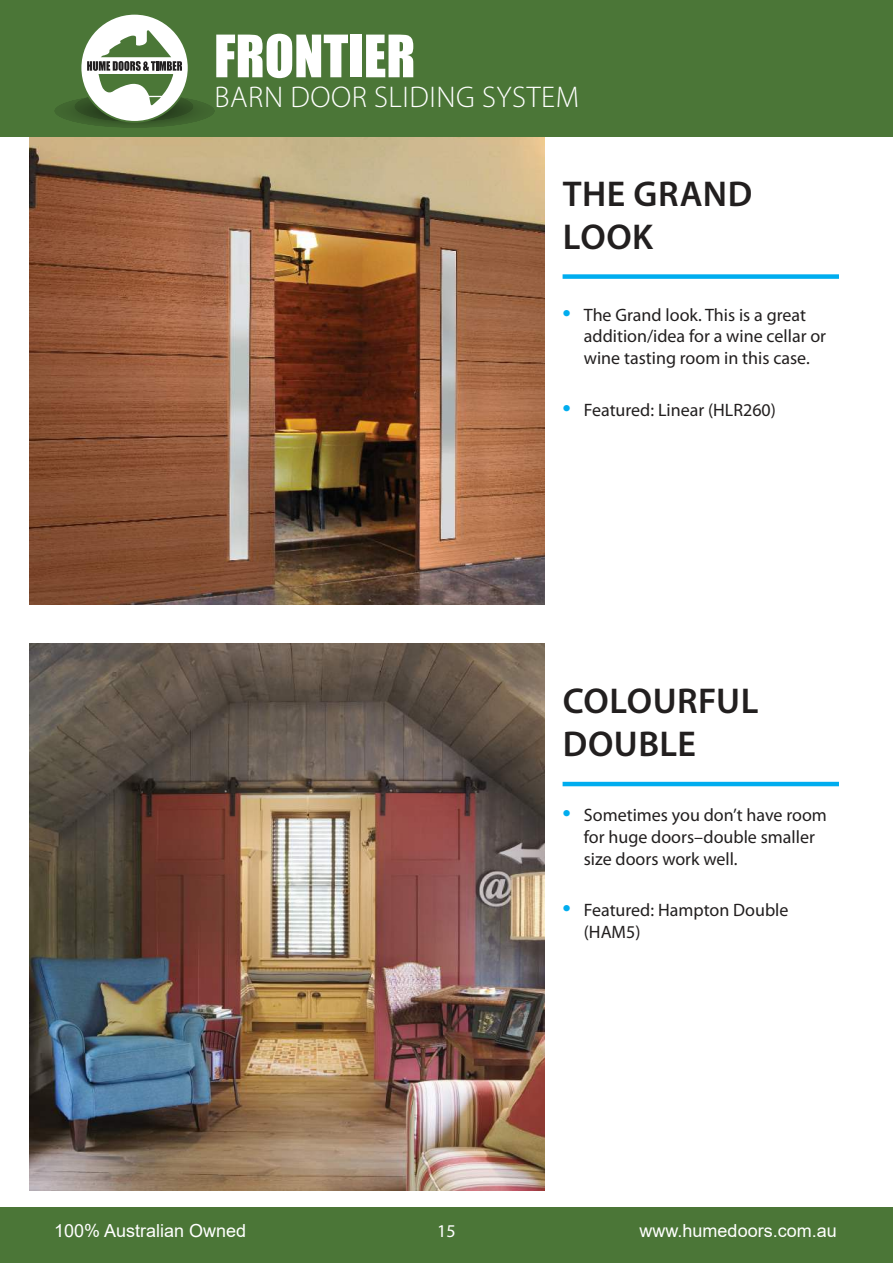
<style>
.page{position:relative;width:893px;height:1263px;background:#fff}
.page>*{position:absolute;margin:0;border:0;box-sizing:border-box;transform-origin:0 0}
.t1{font:54px "Impact";color:#fff}
.t2{font:600 36px/43.2px "Myriad Pro";letter-spacing:.015em;color:#221f1f}
.t3{font:300 30px "Myriad Pro";letter-spacing:.02em;color:#fff}
.t4{font:18px/21.6px "Myriad Pro";color:#221f1f}
.t5{font:18px "Arial";color:#fff}
.t6{font:18px "Myriad Pro";color:#fff}
.s1{font-size:30px;color:#00adef}
</style>
<div class="page">
<div style="left:0;top:1208px;width:893px;height:55px;background:#4b7637"></div>
<div style="left:563px;top:274px;width:276px;height:5px;background:#00adef"></div>
<hr style="left:563px;top:782px;width:276px;height:4px;background:#00adef">
<img style="left:30px;top:643px;width:514px;height:548px">
<img style="left:30px;top:136px;width:514px;height:469px">
<div style="left:0;top:0;width:893px;height:136px;background:#4b7637"></div>
<img style="left:74px;top:97px;width:95px;height:25px">
<div style="left:81px;top:14px;width:108px;height:108px;background:#fff;border-radius:50%"></div>
<div style="left:80px;top:13px;width:110px;height:110px;border:2px solid #4b7737;border-radius:50%"></div>
<svg style="left:87px;top:30px;width:95px;height:76px"></svg>
<h1 class="t1" style="left:214px;top:27px;width:203px">FRONTIER</h1>
<h3 class="t3" style="left:214px;top:85px;width:366px">BARN DOOR SLIDING SYSTEM</h3>
<h2 class="t2" style="left:563px;top:172px;width:191px">THE GRAND<br>LOOK</h2>
<p class="t4" style="left:584px;top:305px;width:244px;text-indent:-21px"><span class="s1">•</span> The Grand look. This is a great addition/idea for a wine cellar or wine tasting room in this case.</p>
<p class="t4" style="left:563px;top:400px;width:215px"><span class="s1">•</span> Featured: Linear (HLR260)</p>
<h2 class="t2" style="left:563px;top:679px;width:197px">COLOURFUL<br>DOUBLE</h2>
<p class="t4" style="left:584px;top:806px;width:245px;text-indent:-21px"><span class="s1">•</span> Sometimes you don’t have room for huge doors–double smaller size doors work well.</p>
<p class="t4" style="left:584px;top:901px;width:206px;text-indent:-21px"><span class="s1">•</span> Featured: Hampton Double (HAM5)</p>
<p class="t5" style="left:54px;top:1223px;width:194px">100% Australian Owned</p>
<p class="t5" style="left:640px;top:1223px;width:199px">www.humedoors.com.au</p>
<p class="t6" style="left:437px;top:1224px;width:20px">15</p>
</div>
